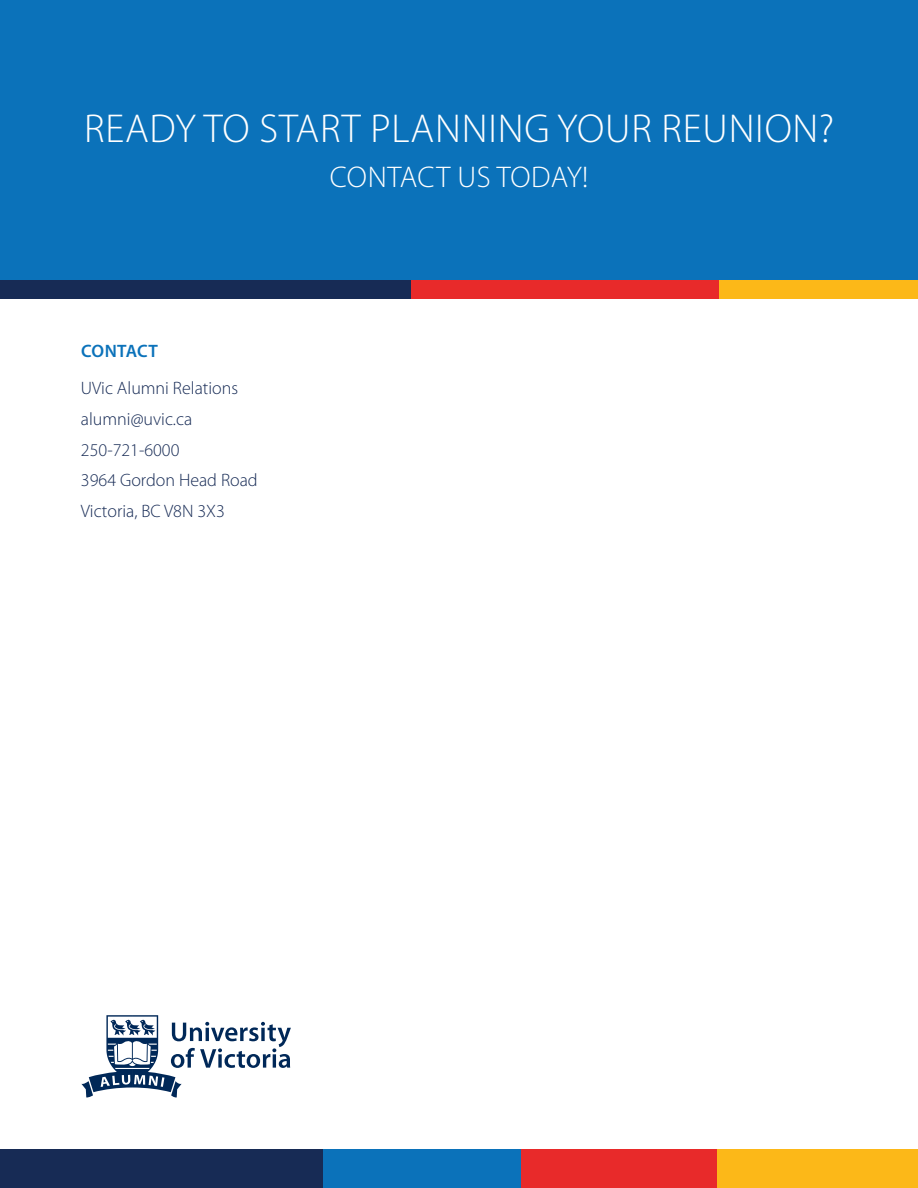
<style>
.page{position:relative;width:918px;height:1188px;background:#fff}
.page>*{position:absolute;margin:0;border:0;box-sizing:border-box;transform-origin:0 0}
.Header_2{font:300 40.5px "Myriad Pro";letter-spacing:.02em;color:#fff}
.Header_2-2{font:300 30px "Myriad Pro";letter-spacing:.01em;color:#fff}
.Paragraph_Style_2{font:300 18px "Myriad Pro";color:#172b55}
.Header_3{font:600 18px "Myriad Pro";letter-spacing:.01em;color:#0b72ba}
</style>
<div class="page">
<div style="left:719px;top:221px;width:199px;height:77px;background:#fcb818"></div>
<div style="left:410px;top:221px;width:309px;height:77px;background:#e82a2a"></div>
<div style="left:0;top:221px;width:410px;height:77px;background:#172b55"></div>
<div style="left:0;top:0;width:918px;height:280px;background:#0b72ba"></div>
<svg style="left:81px;top:1015px;width:210px;height:82px"></svg>
<div style="left:0;top:1149px;width:327px;height:39px;background:#172b55"></div>
<div style="left:717px;top:1149px;width:201px;height:39px;background:#fcb818"></div>
<div style="left:521px;top:1149px;width:196px;height:39px;background:#e82a2a"></div>
<div style="left:324px;top:1149px;width:197px;height:39px;background:#0b72ba"></div>
<p class="Header_2" style="left:84px;top:104px;width:752px">READY TO START PLANNING YOUR REUNION?</p>
<p class="Header_2-2" style="left:330px;top:159px;width:260px">CONTACT US TODAY!</p>
<p class="Header_3" style="left:81px;top:339px;width:78px">CONTACT</p>
<p class="Paragraph_Style_2" style="left:81px;top:377px;width:159px">UVic Alumni Relations</p>
<p class="Paragraph_Style_2" style="left:81px;top:408px;width:113px">alumni@uvic.ca</p>
<p class="Paragraph_Style_2" style="left:81px;top:439px;width:100px">250-721-6000</p>
<p class="Paragraph_Style_2" style="left:81px;top:470px;width:178px">3964 Gordon Head Road</p>
<p class="Paragraph_Style_2" style="left:81px;top:500px;width:145px">Victoria, BC V8N 3X3</p>
</div>
